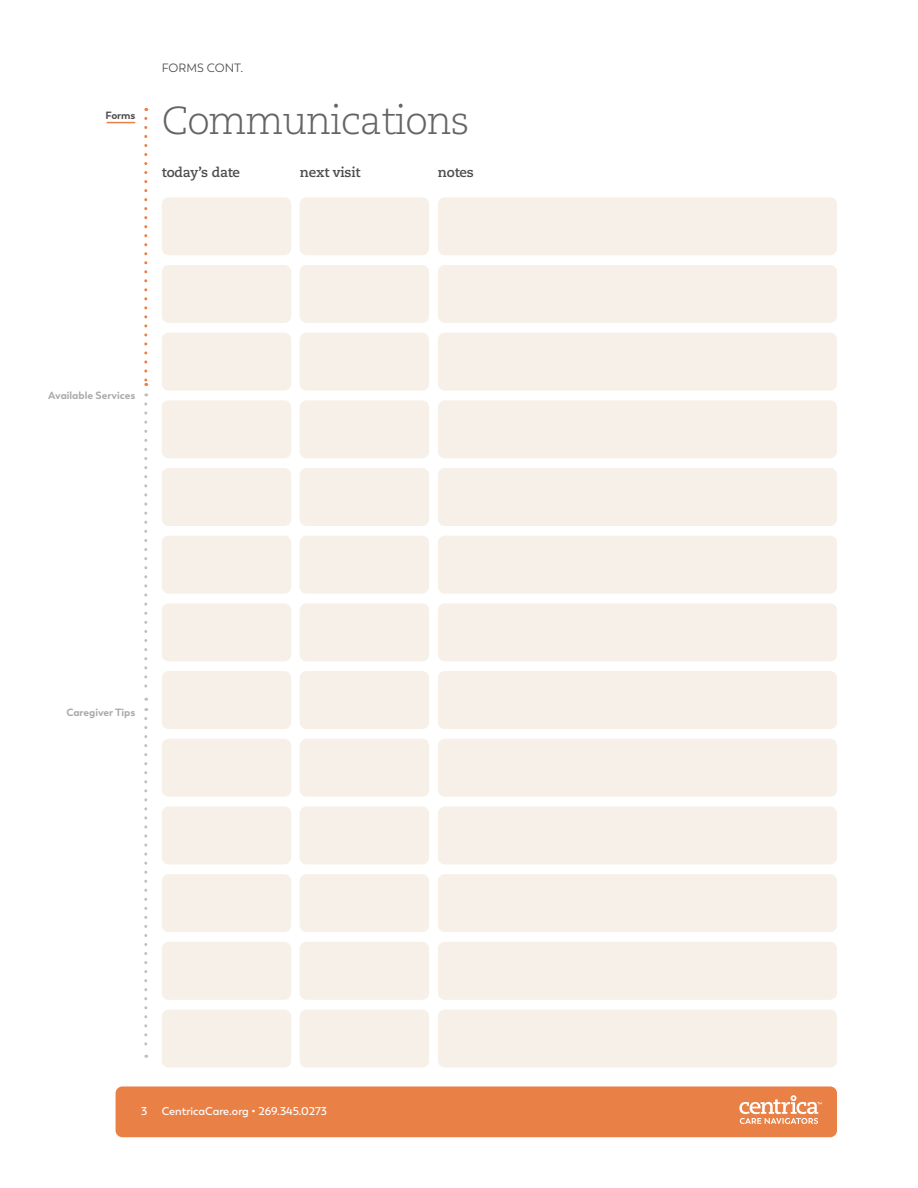
<style>
.page{position:relative;width:918px;height:1188px;background:#fff}
.page>*{position:absolute;margin:0;border:0;box-sizing:border-box;transform-origin:0 0}
.t1{font:300 39px "Caecilia LT Pro 45";letter-spacing:-.03em;color:#636466}
.t2{font:700 13.5px "Caecilia LT Pro 75";letter-spacing:-.01em;color:#4d4d4f}
.t3{font:12px "Boston";color:#4d4d4f}
.t4{font:600 11.25px "Boston";color:#fff}
.t5{font:700 10.5px "Boston";color:#a7a9ac}
.t6{font:700 10.5px "Boston";letter-spacing:-.01em;color:#4d4d4f}
</style>
<div class="page">
<div style="left:116px;top:1086px;width:721px;height:51px;background:#e98147;border-radius:7px"></div>
<svg style="left:144px;top:118px;width:3px;height:268px"></svg>
<svg style="left:144px;top:404px;width:3px;height:297px"></svg>
<svg style="left:144px;top:718px;width:3px;height:340px"></svg>
<svg style="left:739px;top:1095px;width:83px;height:29px"></svg>
<svg style="left:107px;top:122px;width:28px;height:1px"></svg>
<div style="left:162px;top:197px;width:129px;height:58px;background:#f7f0e8;border-radius:7px"></div>
<div style="left:300px;top:197px;width:129px;height:58px;background:#f7f0e8;border-radius:7px"></div>
<div style="left:438px;top:197px;width:399px;height:58px;background:#f7f0e8;border-radius:7px"></div>
<div style="left:162px;top:265px;width:129px;height:58px;background:#f7f0e8;border-radius:7px"></div>
<div style="left:300px;top:265px;width:129px;height:58px;background:#f7f0e8;border-radius:7px"></div>
<div style="left:438px;top:265px;width:399px;height:58px;background:#f7f0e8;border-radius:7px"></div>
<div style="left:162px;top:333px;width:129px;height:58px;background:#f7f0e8;border-radius:7px"></div>
<div style="left:300px;top:333px;width:129px;height:58px;background:#f7f0e8;border-radius:7px"></div>
<div style="left:438px;top:333px;width:399px;height:58px;background:#f7f0e8;border-radius:7px"></div>
<div style="left:162px;top:400px;width:129px;height:58px;background:#f7f0e8;border-radius:7px"></div>
<div style="left:300px;top:400px;width:129px;height:58px;background:#f7f0e8;border-radius:7px"></div>
<div style="left:438px;top:400px;width:399px;height:58px;background:#f7f0e8;border-radius:7px"></div>
<div style="left:162px;top:468px;width:129px;height:58px;background:#f7f0e8;border-radius:7px"></div>
<div style="left:300px;top:468px;width:129px;height:58px;background:#f7f0e8;border-radius:7px"></div>
<div style="left:438px;top:468px;width:399px;height:58px;background:#f7f0e8;border-radius:7px"></div>
<div style="left:162px;top:536px;width:129px;height:58px;background:#f7f0e8;border-radius:7px"></div>
<div style="left:300px;top:536px;width:129px;height:58px;background:#f7f0e8;border-radius:7px"></div>
<div style="left:438px;top:536px;width:399px;height:58px;background:#f7f0e8;border-radius:7px"></div>
<div style="left:162px;top:603px;width:129px;height:58px;background:#f7f0e8;border-radius:7px"></div>
<div style="left:300px;top:603px;width:129px;height:58px;background:#f7f0e8;border-radius:7px"></div>
<div style="left:438px;top:603px;width:399px;height:58px;background:#f7f0e8;border-radius:7px"></div>
<div style="left:162px;top:671px;width:129px;height:58px;background:#f7f0e8;border-radius:7px"></div>
<div style="left:300px;top:671px;width:129px;height:58px;background:#f7f0e8;border-radius:7px"></div>
<div style="left:438px;top:671px;width:399px;height:58px;background:#f7f0e8;border-radius:7px"></div>
<div style="left:162px;top:739px;width:129px;height:58px;background:#f7f0e8;border-radius:7px"></div>
<div style="left:300px;top:739px;width:129px;height:58px;background:#f7f0e8;border-radius:7px"></div>
<div style="left:438px;top:739px;width:399px;height:58px;background:#f7f0e8;border-radius:7px"></div>
<div style="left:162px;top:806px;width:129px;height:58px;background:#f7f0e8;border-radius:7px"></div>
<div style="left:300px;top:806px;width:129px;height:58px;background:#f7f0e8;border-radius:7px"></div>
<div style="left:438px;top:806px;width:399px;height:58px;background:#f7f0e8;border-radius:7px"></div>
<div style="left:162px;top:874px;width:129px;height:58px;background:#f7f0e8;border-radius:7px"></div>
<div style="left:300px;top:874px;width:129px;height:58px;background:#f7f0e8;border-radius:7px"></div>
<div style="left:438px;top:874px;width:399px;height:58px;background:#f7f0e8;border-radius:7px"></div>
<div style="left:162px;top:942px;width:129px;height:58px;background:#f7f0e8;border-radius:7px"></div>
<div style="left:300px;top:942px;width:129px;height:58px;background:#f7f0e8;border-radius:7px"></div>
<div style="left:438px;top:942px;width:399px;height:58px;background:#f7f0e8;border-radius:7px"></div>
<div style="left:162px;top:1010px;width:129px;height:58px;background:#f7f0e8;border-radius:7px"></div>
<div style="left:300px;top:1010px;width:129px;height:58px;background:#f7f0e8;border-radius:7px"></div>
<div style="left:438px;top:1010px;width:399px;height:58px;background:#f7f0e8;border-radius:7px"></div>
<p class="t6" style="left:105px;top:108px;width:31px">Forms</p>
<p class="t3" style="left:162px;top:61px;width:83px">FORMS CONT.</p>
<h1 class="t1" style="left:162px;top:95px;width:309px">Communications</h1>
<p class="t2" style="left:162px;top:163px;width:80px">today’s date</p>
<p class="t2" style="left:300px;top:163px;width:62px">next visit</p>
<p class="t2" style="left:438px;top:163px;width:37px">notes</p>
<p class="t5" style="left:48px;top:389px;width:89px">Available Services</p>
<p class="t5" style="left:67px;top:706px;width:70px">Caregiver Tips</p>
<p class="t4" style="left:141px;top:1105px;width:8px">3</p>
<p class="t4" style="left:162px;top:1105px;width:167px">CentricaCare.org • 269.345.0273</p>
</div>
